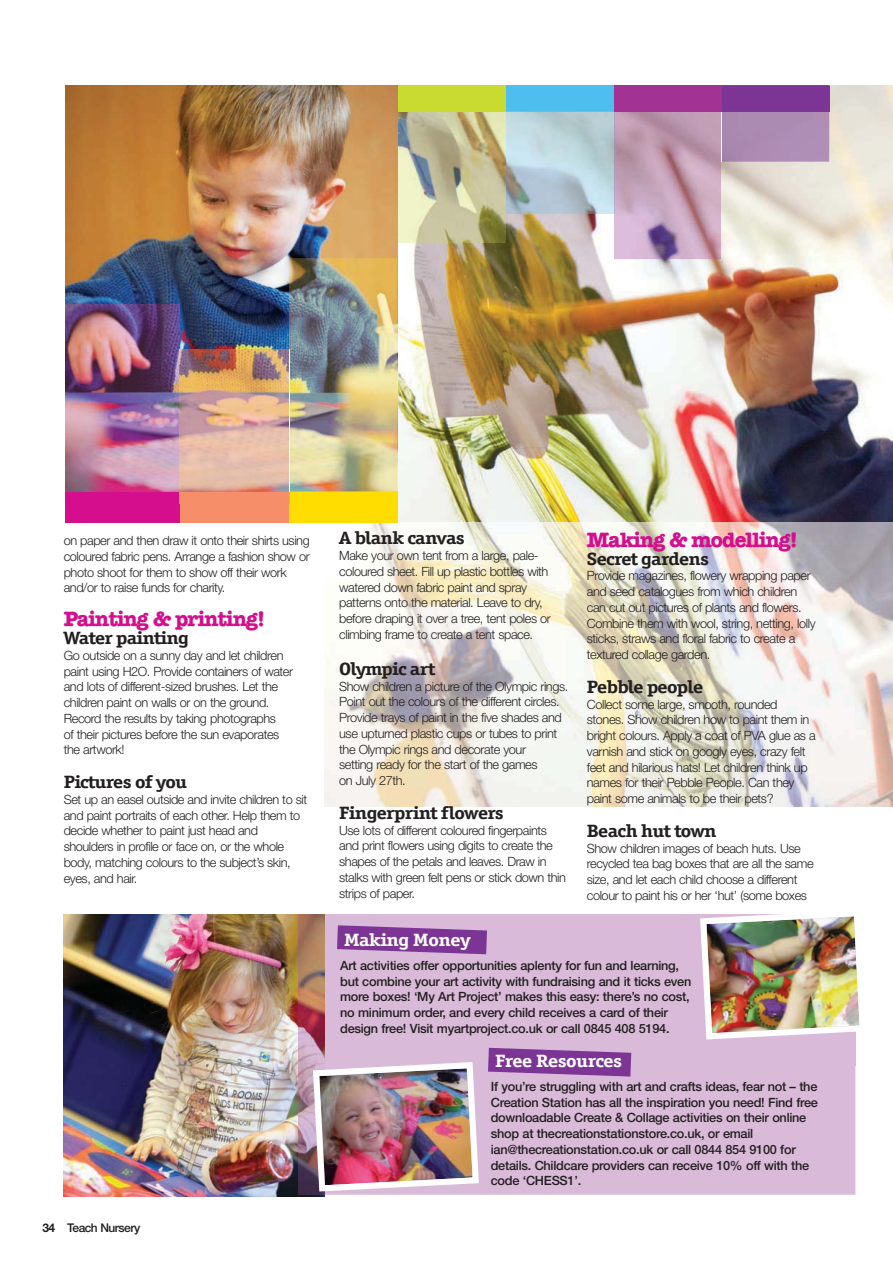
<style>
.page{position:relative;width:893px;height:1263px;background:#fff}
.page>*{position:absolute;margin:0;border:0;box-sizing:border-box;transform-origin:0 0}
.t1{font:700 21px "American Typewriter LT";letter-spacing:-.04em;color:#d40e8c}
.t2{font:700 17.85px "Officina Ser ITC";letter-spacing:-.03em;color:#231f20;scale:1.18 1}
.t3{font:700 17.85px "Officina Ser ITC";letter-spacing:-.02em;color:#fff;scale:1.18 1}
.t4{font:300 12.75px/15.8px "Helvetica Neue";letter-spacing:-.035em;color:#231f20}
.t5{font:500 12.75px/15.8px "Helvetica Neue CE";letter-spacing:-.02em;color:#231f20}
.t6{font:500 12px "Helvetica Neue CE";letter-spacing:-.045em;color:#231f20}
.s1{font-family:"Helvetica Neue";font-weight:700}
</style>
<div class="page">
<img style="left:397px;top:85px;width:496px;height:437px">
<img style="left:325px;top:522px;width:568px;height:285px">
<img style="left:397px;top:85px;width:1px;height:157px">
<img style="left:398px;top:112px;width:108px;height:130px">
<div style="left:398px;top:85px;width:108px;height:27px;background:#c9da31"></div>
<div style="left:722px;top:112px;width:107px;height:50px;background:#ac8bb3"></div>
<div style="left:721px;top:85px;width:108px;height:27px;background:#7c3594"></div>
<div style="left:179px;top:85px;width:114px;height:437px;background:#f68e69"></div>
<div style="left:289px;top:85px;width:108px;height:438px;background:#fd0"></div>
<img style="left:506px;top:112px;width:108px;height:101px">
<img style="left:614px;top:112px;width:107px;height:147px">
<img style="left:721px;top:112px;width:1px;height:50px">
<div style="left:506px;top:85px;width:108px;height:27px;background:#4dbeed"></div>
<div style="left:614px;top:85px;width:107px;height:27px;background:#a23293"></div>
<div style="left:65px;top:85px;width:115px;height:437px;background:#d40e8c"></div>
<img style="left:65px;top:85px;width:332px;height:264px">
<svg style="left:65px;top:491px;width:115px;height:4px"></svg>
<img style="left:65px;top:304px;width:115px;height:187px">
<img style="left:180px;top:349px;width:109px;height:142px">
<img style="left:289px;top:258px;width:108px;height:233px">
<img style="left:289px;top:349px;width:1px;height:142px">
<img style="left:64px;top:914px;width:261px;height:282px">
<div style="left:482px;top:1066px;width:373px;height:129px;background:#d9bad9"></div>
<div style="left:325px;top:914px;width:530px;height:152px;background:#d9bad9"></div>
<img style="left:299px;top:914px;width:26px;height:281px">
<img style="left:700px;top:914px;width:160px;height:129px">
<svg style="left:337px;top:925px;width:150px;height:29px"></svg>
<img style="left:310px;top:1059px;width:172px;height:136px">
<svg style="left:488px;top:1048px;width:143px;height:29px;background:#8c4da0"></svg>
<p class="t4" style="left:64px;top:534px;width:247px">on paper and then draw it onto their shirts using coloured fabric pens. Arrange a fashion show or photo shoot for them to show off their work and/or to raise funds for charity.</p>
<h1 class="t1" style="left:64px;top:611px;width:203px">Painting &amp; printing!</h1>
<h2 class="t2" style="left:64px;top:631px;width:108px">Water painting</h2>
<p class="t4" style="left:64px;top:649px;width:231px">Go outside on a sunny day and let children paint using H2O. Provide containers of water and lots of different-sized brushes. Let the children paint on walls or on the ground.<br>Record the results by taking photographs<br>of their pictures before the sun evaporates the artwork!</p>
<h2 class="t2" style="left:64px;top:775px;width:106px">Pictures of you</h2>
<p class="t4" style="left:64px;top:793px;width:245px">Set up an easel outside and invite children to sit and paint portraits of each other. Help them to decide whether to paint just head and shoulders in profile or face on, or the whole body, matching colours to the subject’s skin, eyes, and hair.</p>
<p class="t6" style="left:42px;top:1224px;width:99px"><span class="s1">34</span> Teach Nursery</p>
<h2 class="t2" style="left:339px;top:532px;width:108px">A blank canvas</h2>
<p class="t4" style="left:339px;top:549px;width:213px">Make your own tent from a large, pale&shy;coloured sheet. Fill up plastic bottles with watered down fabric paint and spray patterns onto the material. Leave to dry, before draping it over a tree, tent poles or climbing frame to create a tent space.</p>
<h2 class="t2" style="left:339px;top:662px;width:83px">Olympic art</h2>
<p class="t4" style="left:339px;top:680px;width:231px">Show children a picture of the Olympic rings.<br>Point out the colours of the different circles.<br>Provide trays of paint in the five shades and use upturned plastic cups or tubes to print the Olympic rings and decorate your<br>setting ready for the start of the games<br>on July 27th.</p>
<h2 class="t2" style="left:339px;top:806px;width:141px">Fingerprint flowers</h2>
<p class="t4" style="left:339px;top:824px;width:228px">Use lots of different coloured fingerpaints and print flowers using digits to create the shapes of the petals and leaves. Draw in stalks with green felt pens or stick down thin strips of paper.</p>
<h2 class="t3" style="left:344px;top:933px;width:108px">Making Money</h2>
<h1 class="t1" style="left:587px;top:532px;width:213px">Making &amp; modelling!</h1>
<h2 class="t2" style="left:587px;top:552px;width:105px">Secret gardens</h2>
<p class="t4" style="left:587px;top:569px;width:230px">Provide magazines, flowery wrapping paper and seed catalogues from which children can cut out pictures of plants and flowers.<br>Combine them with wool, string, netting, lolly sticks, straws and floral fabric to create a textured collage garden.</p>
<h2 class="t2" style="left:587px;top:680px;width:100px">Pebble people</h2>
<p class="t4" style="left:587px;top:697px;width:230px">Collect some large, smooth, rounded stones. Show children how to paint them in bright colours. Apply a coat of PVA glue as a varnish and stick on googly eyes, crazy felt feet and hilarious hats! Let children think up names for their Pebble People. Can they paint some animals to be their pets?</p>
<h2 class="t2" style="left:587px;top:824px;width:111px">Beach hut town</h2>
<p class="t4" style="left:587px;top:841px;width:228px">Show children images of beach huts. Use recycled tea bag boxes that are all the same size, and let each child choose a different colour to paint his or her ‘hut’ (some boxes</p>
<p class="t5" style="left:340px;top:958px;width:353px">Art activities offer opportunities aplenty for fun and learning, but combine your art activity with fundraising and it ticks even more boxes! ‘My Art Project’ makes this easy: there’s no cost, no minimum order, and every child receives a card of their design free! Visit myartproject.co.uk or call 0845 408 5194.</p>
<h2 class="t3" style="left:495px;top:1054px;width:109px">Free Resources</h2>
<p class="t5" style="left:491px;top:1079px;width:329px">If you’re struggling with art and crafts ideas, fear not – the Creation Station has all the inspiration you need! Find free downloadable Create &amp; Collage activities on their online shop at thecreationstationstore.co.uk, or email ian@thecreationstation.co.uk or call 0844 854 9100 for details. Childcare providers can receive 10% off with the code ‘CHESS1’.</p>
</div>
